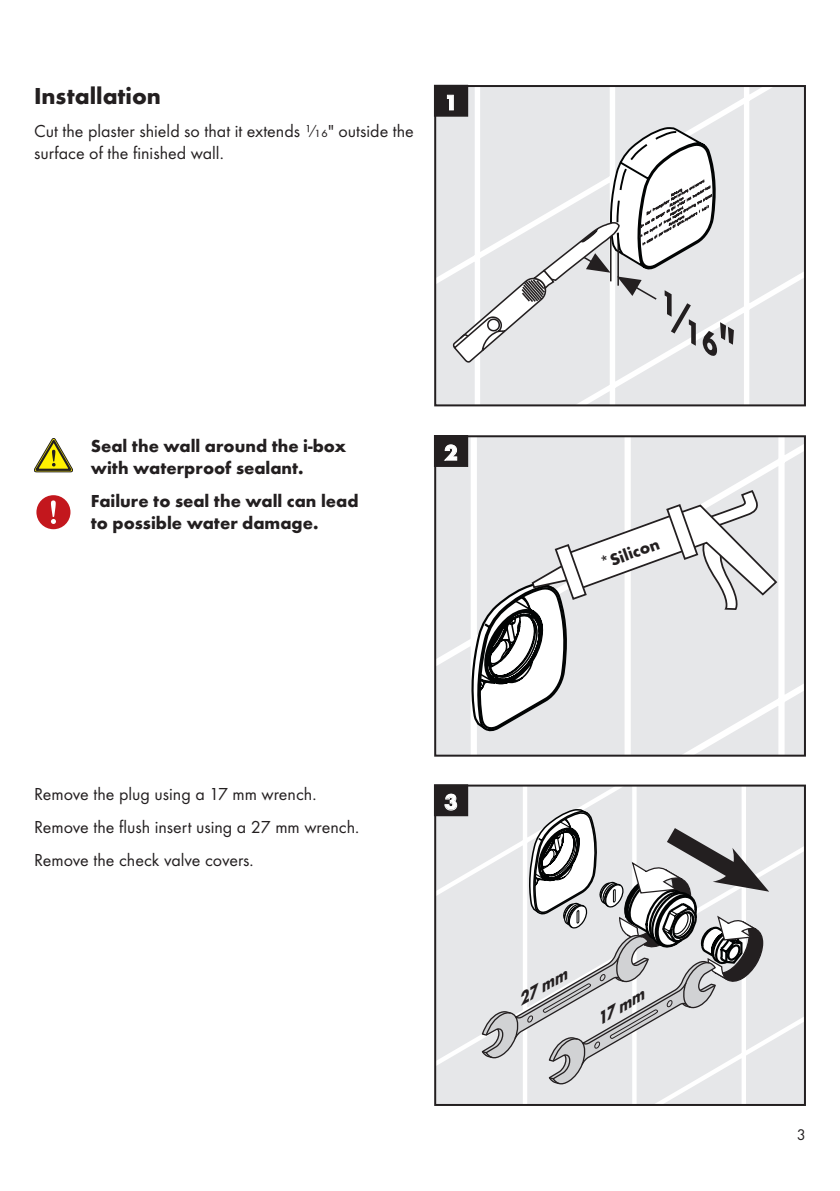
<style>
.page{position:relative;width:840px;height:1191px;background:#fff}
.page>*{position:absolute;margin:0;border:0;box-sizing:border-box;transform-origin:0 0}
.t1{font:700 24px "Futura TOT";color:#231f20}
.t2{font:700 22px "Futura TOT";color:#fff}
.t3{font:18px/33px "Futura TOT Boo";color:#231f20}
.t4{font:700 18px/21.6px "Futura TOT";color:#231f20}
.t5{font:700 17px "Futura TOT";color:#231f20}
.t6{font:italic 700 17px "Futura TOT";color:#231f20}
</style>
<div class="page">
<svg style="left:34px;top:438px;width:39px;height:34px"></svg>
<div style="left:36px;top:495px;width:34px;height:34px;background:#c3171d;border-radius:50%"></div>
<svg style="left:51px;top:500px;width:5px;height:24px"></svg>
<svg style="left:437px;top:88px;width:365px;height:315px"></svg>
<svg style="left:452px;top:126px;width:281px;height:237px"></svg>
<div style="left:434px;top:85px;width:371px;height:321px;border:2px solid #231f20"></div>
<div style="left:434px;top:85px;width:33px;height:31px;background:#231f20"></div>
<svg style="left:446px;top:94px;width:8px;height:17px"></svg>
<svg style="left:437px;top:438px;width:365px;height:315px"></svg>
<svg style="left:470px;top:489px;width:308px;height:244px"></svg>
<div style="left:434px;top:435px;width:371px;height:321px;border:2px solid #231f20"></div>
<div style="left:434px;top:435px;width:33px;height:31px;background:#231f20"></div>
<svg style="left:444px;top:444px;width:13px;height:17px"></svg>
<div style="left:434px;top:435px;width:33px;height:32px;border:1px solid #231f20"></div>
<div style="left:437px;top:787px;width:365px;height:316px;background:#e6e7e9"></div>
<div style="left:434px;top:784px;width:371px;height:322px;border:2px solid #231f20"></div>
<svg style="left:480px;top:808px;width:288px;height:277px"></svg>
<div style="left:434px;top:785px;width:33px;height:30px;background:#231f20"></div>
<svg style="left:444px;top:793px;width:13px;height:18px"></svg>
<div style="left:434px;top:784px;width:33px;height:32px;border:1px solid #231f20"></div>
<h1 class="t1" style="left:34px;top:81px;width:128px">Installation</h1>
<p class="t3" style="left:34px;top:120px;width:381px;line-height:21.6px">Cut the plaster shield so that it extends ¹⁄₁₆" outside the surface of the finished wall.</p>
<p class="t2" style="left:444px;top:89px;width:15px">1</p>
<p class="t4" style="left:91px;top:435px;width:257px">Seal the wall around the i-box with waterproof sealant.</p>
<p class="t4" style="left:91px;top:490px;width:269px">Failure to seal the wall can lead to possible water damage.</p>
<p class="t2" style="left:444px;top:439px;width:15px">2</p>
<p class="t5" style="left:597px;top:554px;width:63px;rotate:-20deg">*Silicon</p>
<p class="t3" style="left:34px;top:778px;width:326px">Remove the plug using a 17 mm wrench.<br>Remove the flush insert using a 27 mm wrench.<br>Remove the check valve covers.</p>
<p class="t2" style="left:444px;top:788px;width:15px">3</p>
<p class="t6" style="left:512px;top:991px;width:56px;rotate:-30deg">27 mm</p>
<p class="t6" style="left:590px;top:1011px;width:55px;rotate:-30deg">17 mm</p>
</div>
